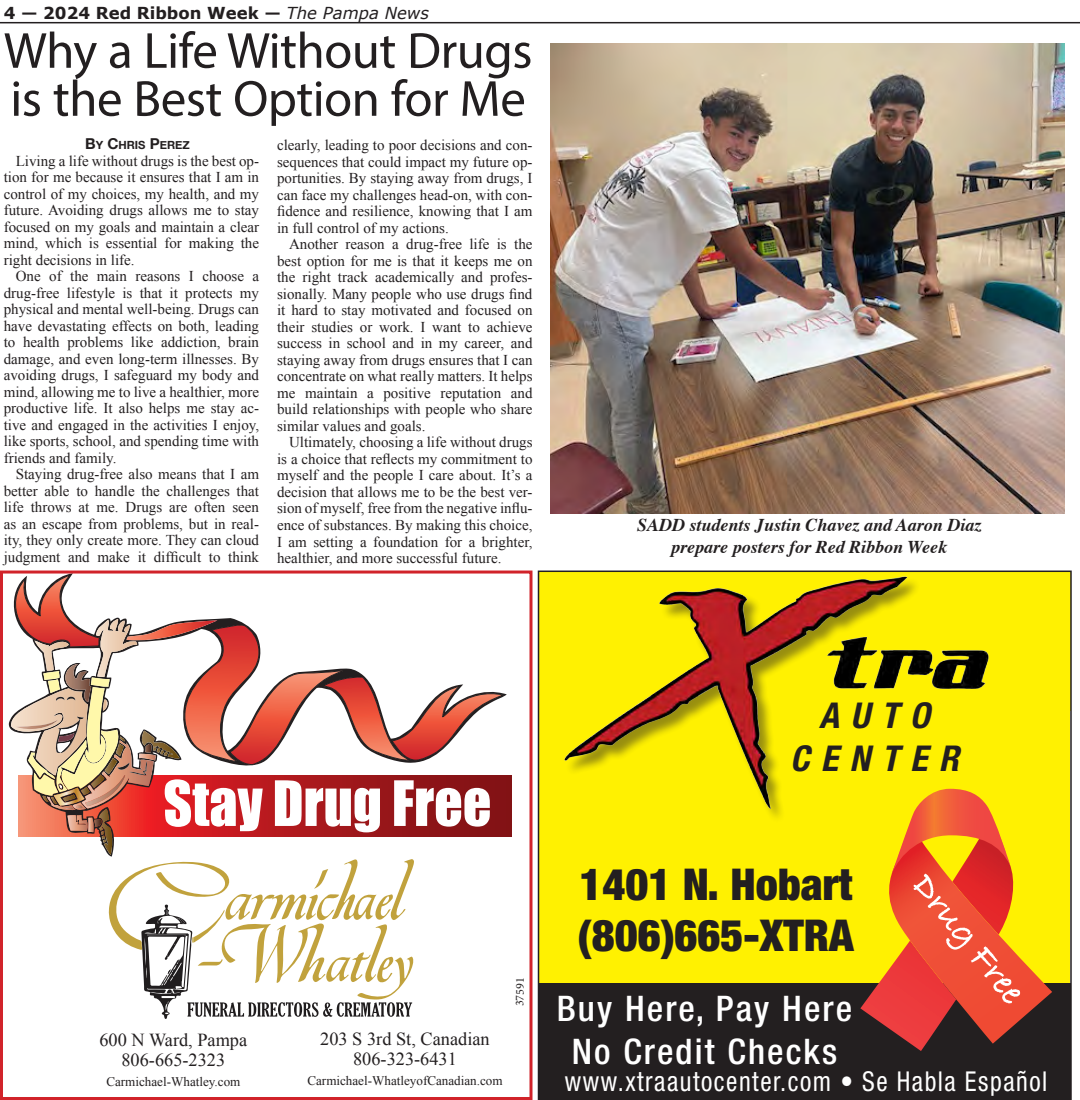
<style>
.page{position:relative;width:1080px;height:1100px;background:#fff}
.page>*{position:absolute;margin:0;border:0;box-sizing:border-box;transform-origin:0 0}
.HeadGarm{font:51px/48px "Myriad Pro";letter-spacing:-.01em;color:#231f20}
.t1{font:900 condensed 43.95px/51.4px "Helvetica Neue LT Std";color:#231f20}
.t2{font:36.9px "Bradley Hand ITCTT Bold";color:#fff}
.t3{font:italic 700 condensed 35.55px/42.8px "Helvetica Neue LT Std";letter-spacing:.32em;color:#231f20;text-align:center}
.t4{font:500 condensed 35.25px/42.3px "Helvetica Neue LT Std";letter-spacing:.06em;color:#fff;text-align:center}
.t5{font:condensed 27.45px "Helvetica Neue LT Std";letter-spacing:.06em;color:#fff;scale:.93 1}
.t6{font:18.3px/20.1px "Times New Roman";color:#231f20;text-align:center}
.t7{font:italic 700 18px "Times";color:#231f20}
.t8{font:700 16.5px "Verdana";color:#231f20}
.t9{font:15px/16.5px "Times New Roman";color:#231f20;text-align:justify}
.t10{font:13.05px "Times New Roman";color:#231f20}
.t11{font:12px "Minion Pro";color:#231f20}
.Byline1{font:700 11.25px "Helvetica Neue";color:#231f20}
.s1{font-weight:400;font-style:italic}
.s2{font-size:15px}
</style>
<div class="page">
<svg style="left:538px;top:570px;width:534px;height:529px;background:#c5a50e"></svg>
<hr style="left:0;top:22px;width:1080px;height:1px;background:#231f20">
<svg style="left:8px;top:575px;width:495px;height:443px"></svg>
<div style="left:0;top:570px;width:532px;height:529px;border:3px solid #d1232a"></div>
<img style="left:550px;top:43px;width:514px;height:470px">
<p class="t8" style="left:4px;top:2px;width:427px">4 — 2024 Red Ribbon Week — <span class="s1">The Pampa News</span></p>
<p class="HeadGarm" style="left:4px;top:26px;width:530px">Why a Life Without Drugs is the Best Option for Me</p>
<p class="Byline1" style="left:85px;top:136px;width:106px"><span class="s2">B</span>Y <span class="s2">C</span>HRIS <span class="s2">P</span>EREZ</p>
<p class="t9" style="left:4px;top:152px;width:257px;text-indent:12px">Living a life without drugs is the best op&shy;tion for me because it ensures that I am in control of my choices, my health, and my future. Avoiding drugs allows me to stay focused on my goals and maintain a clear mind, which is essential for making the right decisions in life.</p>
<p class="t9" style="left:4px;top:268px;width:257px;text-indent:12px">One of the main reasons I choose a drug-free lifestyle is that it protects my physical and mental well-being. Drugs can have devastating effects on both, leading to health problems like addiction, brain damage, and even long-term illnesses. By avoiding drugs, I safeguard my body and mind, allowing me to live a healthier, more productive life. It also helps me stay ac&shy;tive and engaged in the activities I enjoy, like sports, school, and spending time with friends and family.</p>
<p class="t9" style="left:4px;top:466px;width:257px;text-indent:12px">Staying drug-free also means that I am better able to handle the challenges that life throws at me. Drugs are often seen as an escape from problems, but in real&shy;ity, they only create more. They can cloud judgment and make it difficult to think</p>
<p class="t9" style="left:277px;top:137px;width:257px">clearly, leading to poor decisions and con&shy;sequences that could impact my future op&shy;portunities. By staying away from drugs, I can face my challenges head-on, with con&shy;fidence and resilience, knowing that I am in full control of my actions.</p>
<p class="t9" style="left:277px;top:236px;width:257px;text-indent:12px">Another reason a drug-free life is the best option for me is that it keeps me on the right track academically and profes&shy;sionally. Many people who use drugs find it hard to stay motivated and focused on their studies or work. I want to achieve success in school and in my career, and staying away from drugs ensures that I can concentrate on what really matters. It helps me maintain a positive reputation and build relationships with people who share similar values and goals.</p>
<p class="t9" style="left:277px;top:434px;width:257px;text-indent:12px">Ultimately, choosing a life without drugs is a choice that reflects my commitment to myself and the people I care about. It’s a decision that allows me to be the best ver&shy;sion of myself, free from the negative influ&shy;ence of substances. By making this choice, I am setting a foundation for a brighter, healthier, and more successful future.</p>
<p class="t7" style="left:637px;top:508px;width:346px">SADD students Justin Chavez and Aaron Diaz</p>
<p class="t7" style="left:671px;top:529px;width:277px">prepare posters for Red Ribbon Week</p>
<p class="t6" style="left:100px;top:1029px;width:149px">600 N Ward, Pampa<br>806-665-2323</p>
<p class="t10" style="left:106px;top:1073px;width:135px">Carmichael-Whatley.com</p>
<p class="t3" style="left:790px;top:694px;width:170px">AUTO<br>CENTER</p>
<p class="t6" style="left:320px;top:1028px;width:171px">203 S 3rd St, Canadian<br>806-323-6431</p>
<p class="t10" style="left:307px;top:1071px;width:197px">Carmichael-WhatleyofCanadian.com</p>
<p class="t11" style="left:512px;top:1006px;width:30px;rotate:-89deg">37591</p>
<p class="t1" style="left:578px;top:857px;width:277px">1401 N. Hobart (806)665-XTRA</p>
<p class="t4" style="left:557px;top:987px;width:297px">Buy Here, Pay Here<br>No Credit Checks</p>
<p class="t5" style="left:565px;top:1065px;width:520px">www.xtraautocenter.com • Se Habla Español</p>
<p class="t2" style="left:936px;top:864px;width:157px;rotate:51deg">Drug Free</p>
</div>
